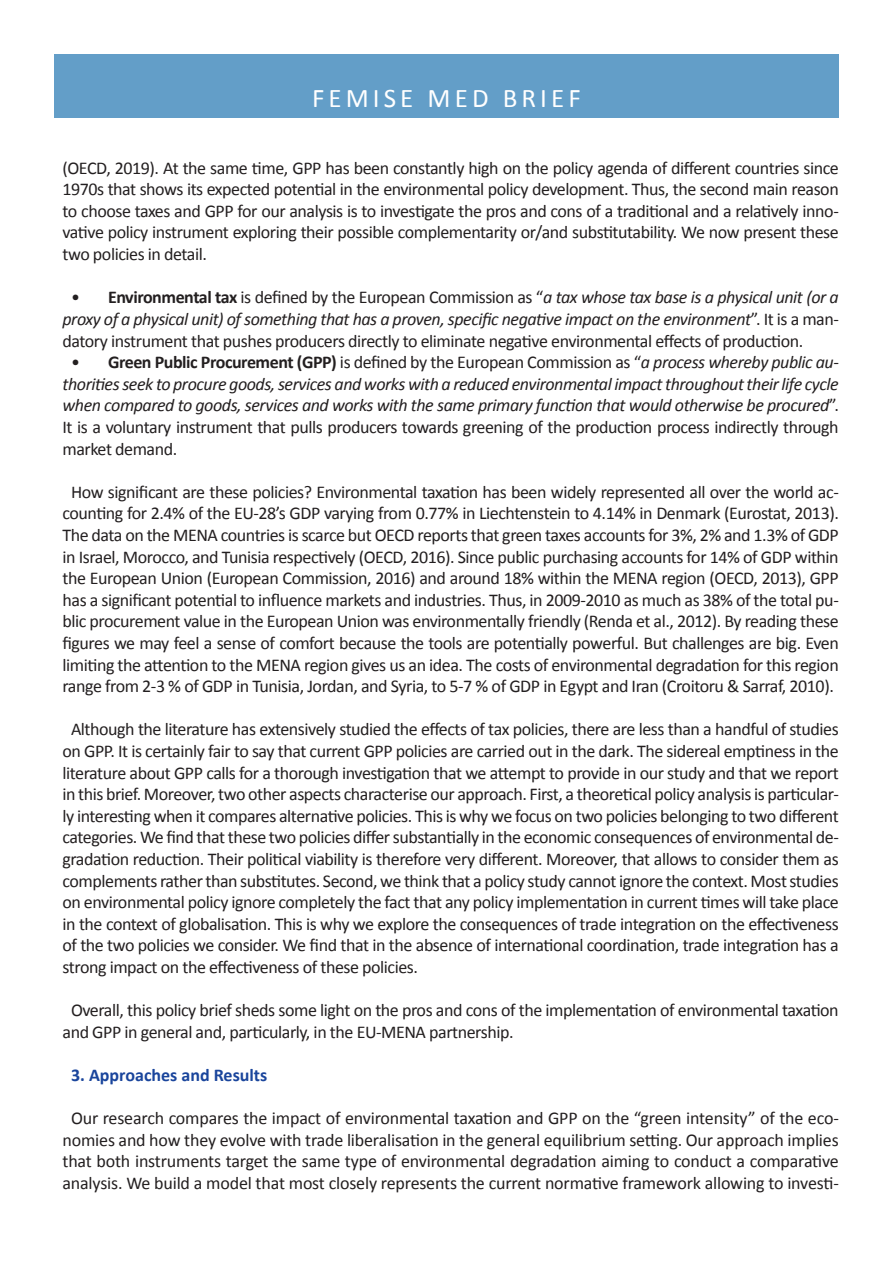
<style>
.page{position:relative;width:893px;height:1263px;background:#fff}
.page>*{position:absolute;margin:0;border:0;box-sizing:border-box;transform-origin:0 0}
.t1{font:27px "Calibri";letter-spacing:.15em;color:#fff}
.t2{font:18px/21.6px "Calibri";letter-spacing:-.025em;color:#231f20;text-align:justify}
.t3{font:italic 18px/21.6px "Calibri";letter-spacing:-.025em;color:#231f20;text-align:justify}
.t4{font:700 18px "Calibri";color:#1a459c}
.s1{font-weight:700}
.s2{font-style:italic}
.s3{font-style:normal}
.s4{font-weight:700;font-style:normal}
</style>
<div class="page">
<div style="left:54px;top:54px;width:785px;height:64px;background:#639ec8"></div>
<p class="t1" style="left:312px;top:81px;width:270px">FEMISE MED BRIEF</p>
<p class="t2" style="left:63px;top:157px;width:778px">(OECD, 2019). At the same time, GPP has been constantly high on the policy agenda of different countries since 1970s that shows its expected potential in the environmental policy development. Thus, the second main reason to choose taxes and GPP for our analysis is to investigate the pros and cons of a traditional and a relatively inno&shy;vative policy instrument exploring their possible complementarity or/and substitutability. We now present these two policies in detail.</p>
<p class="t2" style="left:63px;top:287px;width:778px;text-indent:9px">• <span class="s1">Environmental tax</span> is defined by the European Commission as “<span class="s2">a tax whose tax base is a physical unit (or a proxy of a physical unit) of something that has a proven, specific negative impact on the environment</span>”. It is a man&shy;datory instrument that pushes producers directly to eliminate negative environmental effects of production.</p>
<p class="t3" style="left:63px;top:351px;width:778px;text-indent:9px"><span class="s3">•</span> <span class="s4">Green Public Procurement (GPP)</span> <span class="s3">is defined by the European Commission as “</span>a process whereby public au&shy;thorities seek to procure goods, services and works with a reduced environmental impact throughout their life cycle when compared to goods, services and works with the same primary function that would otherwise be procured<span class="s3">”.<br>It is a voluntary instrument that pulls producers towards greening of the production process indirectly through market demand.</span></p>
<p class="t2" style="left:63px;top:481px;width:778px;text-align:center">How significant are these policies? Environmental taxation has been widely represented all over the world ac&shy;counting for 2.4% of the EU-28’s GDP varying from 0.77% in Liechtenstein to 4.14% in Denmark (Eurostat, 2013).<br>The data on the MENA countries is scarce but OECD reports that green taxes accounts for 3%, 2% and 1.3% of GDP in Israel, Morocco, and Tunisia respectively (OECD, 2016). Since public purchasing accounts for 14% of GDP within the European Union (European Commission, 2016) and around 18% within the MENA region (OECD, 2013), GPP has a significant potential to influence markets and industries. Thus, in 2009-2010 as much as 38% of the total pu&shy;blic procurement value in the European Union was environmentally friendly (Renda et al., 2012). By reading these figures we may feel a sense of comfort because the tools are potentially powerful. But challenges are big. Even limiting the attention to the MENA region gives us an idea. The costs of environmental degradation for this region range from 2-3 % of GDP in Tunisia, Jordan, and Syria, to 5-7 % of GDP in Egypt and Iran (Croitoru &amp; Sarraf, 2010).</p>
<p class="t2" style="left:63px;top:719px;width:778px;text-indent:9px">Although the literature has extensively studied the effects of tax policies, there are less than a handful of studies on GPP. It is certainly fair to say that current GPP policies are carried out in the dark. The sidereal emptiness in the literature about GPP calls for a thorough investigation that we attempt to provide in our study and that we report in this brief. Moreover, two other aspects characterise our approach. First, a theoretical policy analysis is particular&shy;ly interesting when it compares alternative policies. This is why we focus on two policies belonging to two different categories. We find that these two policies differ substantially in the economic consequences of environmental de&shy;gradation reduction. Their political viability is therefore very different. Moreover, that allows to consider them as complements rather than substitutes. Second, we think that a policy study cannot ignore the context. Most studies on environmental policy ignore completely the fact that any policy implementation in current times will take place in the context of globalisation. This is why we explore the consequences of trade integration on the effectiveness of the two policies we consider. We find that in the absence of international coordination, trade integration has a strong impact on the effectiveness of these policies.</p>
<p class="t2" style="left:63px;top:999px;width:778px;text-indent:9px">Overall, this policy brief sheds some light on the pros and cons of the implementation of environmental taxation and GPP in general and, particularly, in the EU-MENA partnership.</p>
<p class="t4" style="left:71px;top:1063px;width:198px">3. Approaches and Results</p>
<p class="t2" style="left:63px;top:1107px;width:778px;text-align:center">Our research compares the impact of environmental taxation and GPP on the “green intensity” of the eco&shy;nomies and how they evolve with trade liberalisation in the general equilibrium setting. Our approach implies that both instruments target the same type of environmental degradation aiming to conduct a comparative analysis. We build a model that most closely represents the current normative framework allowing to investi-</p>
</div>
